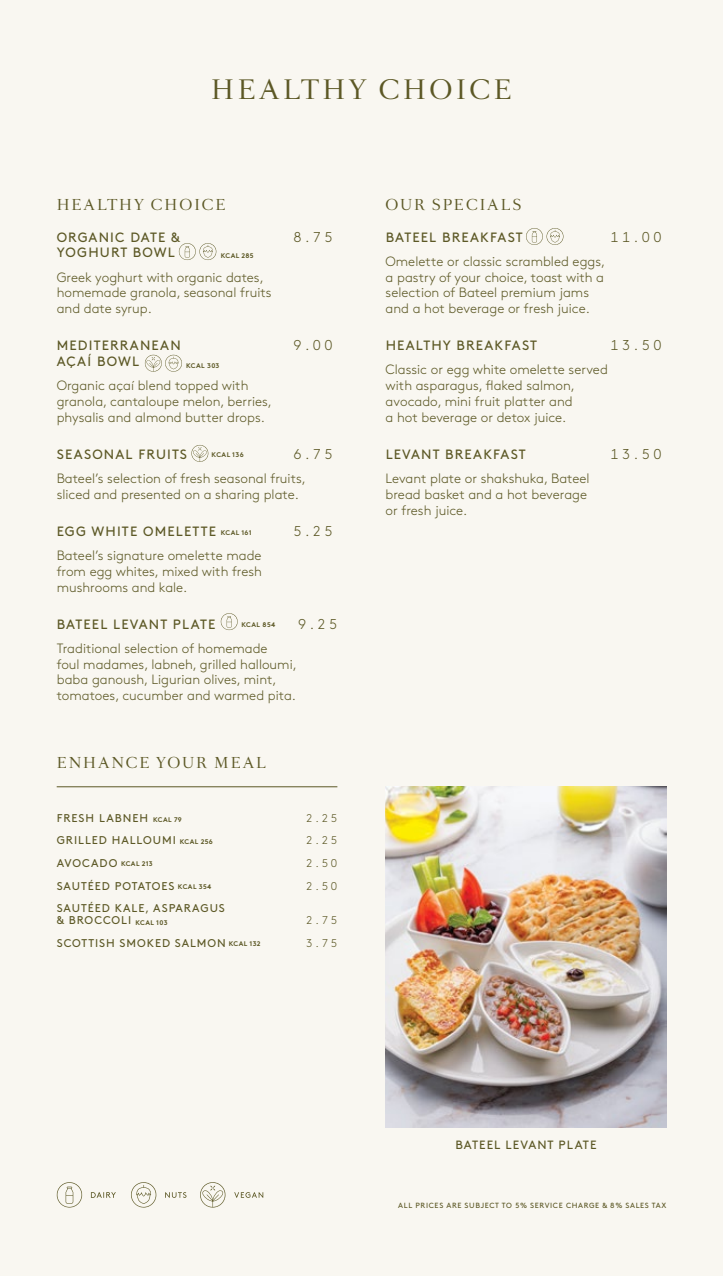
<style>
.page{position:relative;width:723px;height:1276px;background:#f9f7f1}
.page>*{position:absolute;margin:0;border:0;box-sizing:border-box;transform-origin:0 0}
.t1{font:24px "Romain Headline";letter-spacing:.15em;color:#5c5825}
.t2{font:300 14.25px "Brown";letter-spacing:.25em;color:#5c5825}
.t3{font:300 13.5px/15.8px "Brown";color:#5c5825}
.t4{font:13.5px "Brown";letter-spacing:.085em;color:#5c5825}
.t5{font:13.5px "Romain Headline";letter-spacing:.15em;color:#5c5825}
.t6{font:12px "Brown";letter-spacing:.085em;color:#5c5825}
.t7{font:11.25px/12px "Brown";letter-spacing:.085em;color:#5c5825}
.t8{font:300 11.25px "Brown";letter-spacing:.25em;color:#5c5825}
.t9{font:7.5px "Brown";letter-spacing:.085em;color:#5c5825}
.t10{font:700 6.75px "Brown";letter-spacing:.05em;color:#5c5825}
</style>
<div class="page">
<svg style="left:191px;top:445px;width:17px;height:17px"></svg>
<img style="left:386px;top:787px;width:280px;height:340px">
<svg style="left:179px;top:243px;width:37px;height:17px"></svg>
<svg style="left:145px;top:355px;width:37px;height:17px"></svg>
<svg style="left:221px;top:613px;width:17px;height:17px"></svg>
<svg style="left:526px;top:228px;width:37px;height:17px"></svg>
<svg style="left:165px;top:1192px;width:21px;height:5px"></svg>
<svg style="left:131px;top:1182px;width:25px;height:25px"></svg>
<svg style="left:57px;top:1182px;width:25px;height:25px"></svg>
<svg style="left:91px;top:1192px;width:25px;height:5px"></svg>
<svg style="left:234px;top:1192px;width:29px;height:5px"></svg>
<svg style="left:200px;top:1182px;width:25px;height:25px"></svg>
<hr style="left:57px;top:786px;width:280px;height:1px;background:#5c5825">
<h1 class="t1" style="left:211px;top:73px;width:302px">HEALTHY CHOICE</h1>
<p class="t5" style="left:57px;top:195px;width:170px">HEALTHY CHOICE</p>
<p class="t5" style="left:386px;top:195px;width:137px">OUR SPECIALS</p>
<p class="t4" style="left:57px;top:227px;width:125px">ORGANIC DATE &amp;</p>
<p class="t2" style="left:293px;top:226px;width:41px">8.75</p>
<p class="t4" style="left:57px;top:242px;width:120px">YOGHURT BOWL</p>
<p class="t3" style="left:57px;top:268px;width:216px">Greek yoghurt with organic dates, homemade granola, seasonal fruits and date syrup.</p>
<p class="t4" style="left:57px;top:335px;width:125px">MEDITERRANEAN</p>
<p class="t2" style="left:293px;top:335px;width:41px">9.00</p>
<p class="t4" style="left:57px;top:351px;width:84px">AÇAÍ BOWL</p>
<p class="t3" style="left:57px;top:377px;width:217px">Organic açaí blend topped with granola, cantaloupe melon, berries, physalis and almond butter drops.</p>
<p class="t4" style="left:57px;top:444px;width:132px">SEASONAL FRUITS</p>
<p class="t2" style="left:293px;top:443px;width:41px">6.75</p>
<p class="t3" style="left:57px;top:469px;width:251px">Bateel’s selection of fresh seasonal fruits, sliced and presented on a sharing plate.</p>
<p class="t4" style="left:57px;top:521px;width:161px">EGG WHITE OMELETTE</p>
<p class="t2" style="left:293px;top:520px;width:41px">5.25</p>
<p class="t3" style="left:57px;top:546px;width:207px;text-align:justify">Bateel’s signature omelette made from egg whites, mixed with fresh mushrooms and kale.</p>
<p class="t4" style="left:57px;top:613px;width:160px">BATEEL LEVANT PLATE</p>
<p class="t2" style="left:298px;top:613px;width:41px">9.25</p>
<p class="t3" style="left:57px;top:639px;width:242px">Traditional selection of homemade<br>foul madames, labneh, grilled halloumi, baba ganoush, Ligurian olives, mint, tomatoes, cucumber and warmed pita.</p>
<p class="t4" style="left:386px;top:227px;width:139px">BATEEL BREAKFAST</p>
<p class="t2" style="left:610px;top:226px;width:53px">11.00</p>
<p class="t3" style="left:386px;top:252px;width:221px">Omelette or classic scrambled eggs, a pastry of your choice, toast with a selection of Bateel premium jams and a hot beverage or fresh juice.</p>
<p class="t4" style="left:386px;top:335px;width:153px">HEALTHY BREAKFAST</p>
<p class="t2" style="left:610px;top:335px;width:53px">13.50</p>
<p class="t3" style="left:386px;top:361px;width:224px">Classic or egg white omelette served with asparagus, flaked salmon, avocado, mini fruit platter and<br>a hot beverage or detox juice.</p>
<p class="t4" style="left:386px;top:444px;width:142px">LEVANT BREAKFAST</p>
<p class="t2" style="left:610px;top:443px;width:53px">13.50</p>
<p class="t3" style="left:386px;top:469px;width:205px">Levant plate or shakshuka, Bateel bread basket and a hot beverage or fresh juice.</p>
<p class="t10" style="left:221px;top:250px;width:35px">KCAL 285</p>
<p class="t10" style="left:186px;top:360px;width:35px">KCAL 303</p>
<p class="t10" style="left:212px;top:449px;width:34px">KCAL 136</p>
<p class="t10" style="left:221px;top:527px;width:32px">KCAL 161</p>
<p class="t10" style="left:242px;top:619px;width:35px">KCAL 854</p>
<p class="t5" style="left:57px;top:753px;width:211px">ENHANCE YOUR MEAL</p>
<p class="t7" style="left:57px;top:811px;width:93px">FRESH LABNEH</p>
<p class="t8" style="left:306px;top:809px;width:33px">2.25</p>
<p class="t7" style="left:57px;top:833px;width:121px">GRILLED HALLOUMI</p>
<p class="t8" style="left:306px;top:832px;width:33px">2.25</p>
<p class="t7" style="left:57px;top:856px;width:62px">AVOCADO</p>
<p class="t8" style="left:306px;top:854px;width:33px">2.50</p>
<p class="t7" style="left:57px;top:878px;width:119px">SAUTÉED POTATOES</p>
<p class="t8" style="left:306px;top:877px;width:33px">2.50</p>
<p class="t7" style="left:57px;top:901px;width:170px">SAUTÉED KALE, ASPARAGUS &amp; BROCCOLI</p>
<p class="t10" style="left:153px;top:814px;width:30px">KCAL 79</p>
<p class="t10" style="left:180px;top:836px;width:34px">KCAL 256</p>
<p class="t10" style="left:121px;top:858px;width:33px">KCAL 213</p>
<p class="t10" style="left:178px;top:881px;width:35px">KCAL 354</p>
<p class="t8" style="left:306px;top:912px;width:33px">2.75</p>
<p class="t10" style="left:136px;top:917px;width:33px">KCAL 103</p>
<p class="t7" style="left:57px;top:936px;width:171px">SCOTTISH SMOKED SALMON</p>
<p class="t8" style="left:306px;top:934px;width:33px">3.75</p>
<p class="t10" style="left:229px;top:938px;width:33px">KCAL 132</p>
<p class="t6" style="left:455px;top:1136px;width:143px">BATEEL LEVANT PLATE</p>
<p class="t9" style="left:398px;top:1199px;width:270px">ALL PRICES ARE SUBJECT TO 5% SERVICE CHARGE &amp; 8% SALES TAX</p>
</div>
